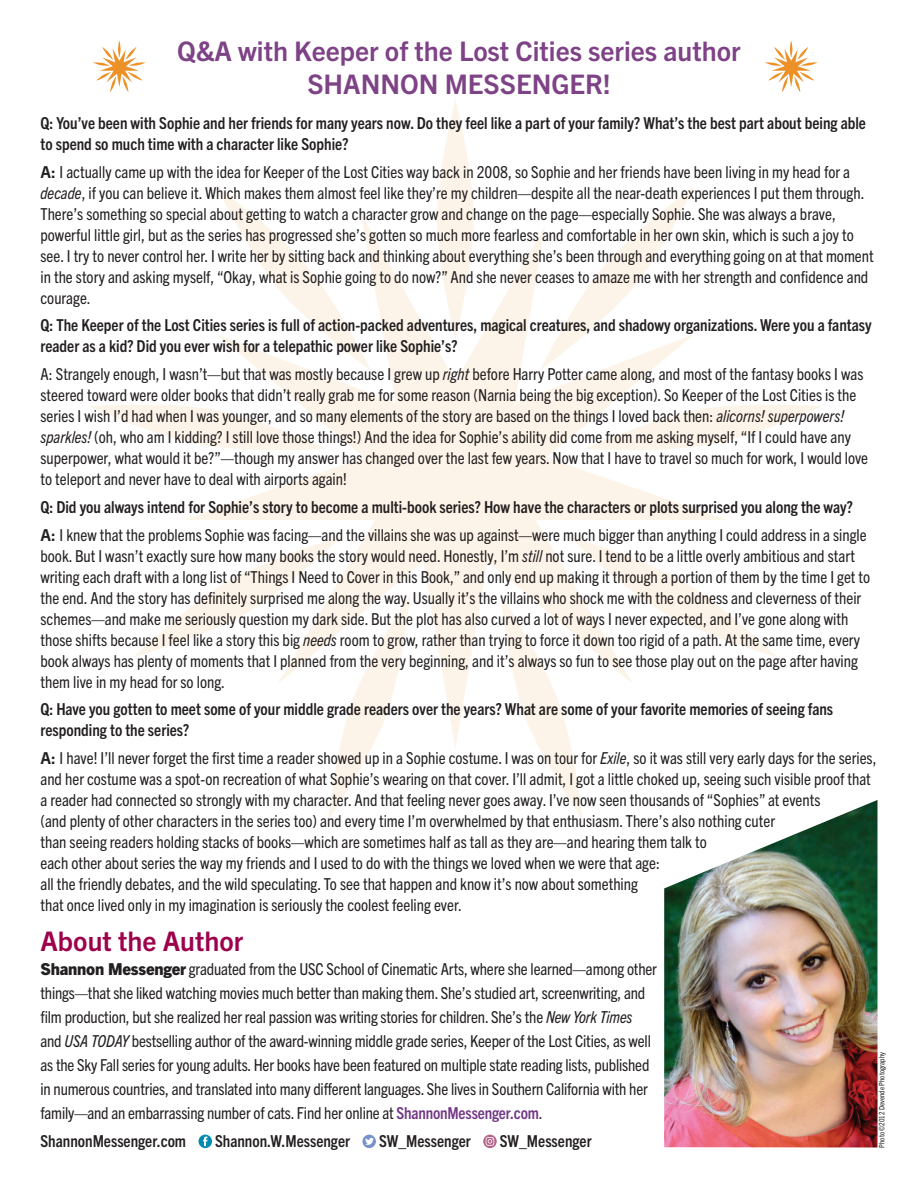
<style>
.page{position:relative;width:918px;height:1188px;background:#fff}
.page>*{position:absolute;margin:0;border:0;box-sizing:border-box;transform-origin:0 0}
.body{font:700 27px/33px "Trade Gothic Next LT Pro";color:#7e4286;text-align:center}
.back_headline{font:700 27px "Trade Gothic Next LT Pro";color:#9e014b}
.answer{font:condensed 16.5px/21px "Trade Gothic Next LT Pro";color:#231f20}
.body-2{font:condensed 16.5px/24px "Trade Gothic Next LT Pro";letter-spacing:-.01em;color:#231f20}
.question{font:700 condensed 16.5px/21px "Trade Gothic Next LT Pro";color:#231f20}
.back-quote{font:700 condensed 16.5px "Trade Gothic Next LT Pro";color:#231f20}
.body-3{font:condensed 7.5px "Trade Gothic Next LT Pro";color:#231f20}
.s1{font-weight:700;font-stretch:normal}
.s2{font-style:italic}
.s3{font-weight:800;font-stretch:normal}
.s4{font-weight:700;color:#723785}
</style>
<div class="page">
<svg style="left:90px;top:100px;width:731px;height:720px"></svg>
<svg style="left:199px;top:1135px;width:13px;height:13px"></svg>
<svg style="left:362px;top:1135px;width:14px;height:13px"></svg>
<svg style="left:483px;top:1135px;width:14px;height:13px"></svg>
<svg style="left:93px;top:41px;width:53px;height:51px"></svg>
<svg style="left:765px;top:41px;width:53px;height:51px"></svg>
<img style="left:664px;top:800px;width:214px;height:348px">
<p class="body" style="left:177px;top:33px;width:565px">Q&amp;A with Keeper of the Lost Cities series author<br>SHANNON MESSENGER!</p>
<p class="question" style="left:40px;top:111px;width:827px">Q: You’ve been with Sophie and her friends for many years now. Do they feel like a part of your family? What’s the best part about being able to spend so much time with a character like Sophie?</p>
<p class="answer" style="left:40px;top:160px;width:835px"><span class="s1">A:</span> I actually came up with the idea for Keeper of the Lost Cities way back in 2008, so Sophie and her friends have been living in my head for a <span class="s2">decade</span>, if you can believe it. Which makes them almost feel like they’re my children—despite all the near-death experiences I put them through.<br>There’s something so special about getting to watch a character grow and change on the page—especially Sophie. She was always a brave, powerful little girl, but as the series has progressed she’s gotten so much more fearless and comfortable in her own skin, which is such a joy to see. I try to never control her. I write her by sitting back and thinking about everything she’s been through and everything going on at that moment in the story and asking myself, “Okay, what is Sophie going to do now?” And she never ceases to amaze me with her strength and confidence and courage.</p>
<p class="question" style="left:40px;top:314px;width:833px">Q: The Keeper of the Lost Cities series is full of action-packed adventures, magical creatures, and shadowy organizations. Were you a fantasy reader as a kid? Did you ever wish for a telepathic power like Sophie’s?</p>
<p class="body-2" style="left:40px;top:363px;width:829px;line-height:21px">A: Strangely enough, I wasn’t—but that was mostly because I grew up <span class="s2">right</span> before Harry Potter came along, and most of the fantasy books I was steered toward were older books that didn’t really grab me for some reason (Narnia being the big exception). So Keeper of the Lost Cities is the series I wish I’d had when I was younger, and so many elements of the story are based on the things I loved back then: <span class="s2">alicorns! superpowers! sparkles!</span> (oh, who am I kidding? I still love those things!) And the idea for Sophie’s ability did come from me asking myself, “If I could have any superpower, what would it be?”—though my answer has changed over the last few years. Now that I have to travel so much for work, I would love to teleport and never have to deal with airports again!</p>
<p class="question" style="left:40px;top:495px;width:814px">Q: Did you always intend for Sophie’s story to become a multi-book series? How have the characters or plots surprised you along the way?</p>
<p class="answer" style="left:40px;top:523px;width:831px"><span class="s1">A:</span> I knew that the problems Sophie was facing—and the villains she was up against—were much bigger than anything I could address in a single book. But I wasn’t exactly sure how many books the story would need. Honestly, I’m <span class="s2">still</span> not sure. I tend to be a little overly ambitious and start writing each draft with a long list of “Things I Need to Cover in this Book,” and only end up making it through a portion of them by the time I get to the end. And the story has definitely surprised me along the way. Usually it’s the villains who shock me with the coldness and cleverness of their schemes—and make me seriously question my dark side. But the plot has also curved a lot of ways I never expected, and I’ve gone along with those shifts because I feel like a story this big <span class="s2">needs</span> room to grow, rather than trying to force it down too rigid of a path. At the same time, every book always has plenty of moments that I planned from the very beginning, and it’s always so fun to see those play out on the page after having them live in my head for so long.</p>
<p class="question" style="left:40px;top:698px;width:794px">Q: Have you gotten to meet some of your middle grade readers over the years? What are some of your favorite memories of seeing fans responding to the series?</p>
<p class="answer" style="left:40px;top:747px;width:838px"><span class="s1">A:</span> I have! I’ll never forget the first time a reader showed up in a Sophie costume. I was on tour for <span class="s2">Exile</span>, so it was still very early days for the series, and her costume was a spot-on recreation of what Sophie’s wearing on that cover. I’ll admit, I got a little choked up, seeing such visible proof that a reader had connected so strongly with my character. And that feeling never goes away. I’ve now seen thousands of “Sophies” at events<br>(and plenty of other characters in the series too) and every time I’m overwhelmed by that enthusiasm. There’s also nothing cuter<br>than seeing readers holding stacks of books—which are sometimes half as tall as they are—and hearing them talk to<br>each other about series the way my friends and I used to do with the things we loved when we were that age:<br>all the friendly debates, and the wild speculating. To see that happen and know it’s now about something<br>that once lived only in my imagination is seriously the coolest feeling ever.</p>
<p class="back_headline" style="left:40px;top:922px;width:204px">About the Author</p>
<p class="body-2" style="left:40px;top:956px;width:618px"><span class="s3">Shannon Messenger</span> graduated from the USC School of Cinematic Arts, where she learned—among other things—that she liked watching movies much better than making them. She’s studied art, screenwriting, and film production, but she realized her real passion was writing stories for children. She’s the <span class="s2">New York Times </span>and <span class="s2">USA TODAY</span> bestselling author of the award-winning middle grade series, Keeper of the Lost Cities, as well as the Sky Fall series for young adults. Her books have been featured on multiple state reading lists, published in numerous countries, and translated into many different languages. She lives in Southern California with her family—and an embarrassing number of cats. Find her online at <span class="s4">ShannonMessenger.com</span>.</p>
<p class="back-quote" style="left:40px;top:1129px;width:147px">ShannonMessenger.com</p>
<p class="back-quote" style="left:215px;top:1129px;width:136px">Shannon.W.Messenger</p>
<p class="back-quote" style="left:379px;top:1129px;width:93px">SW_Messenger</p>
<p class="back-quote" style="left:500px;top:1129px;width:93px">SW_Messenger</p>
<p class="body-3" style="left:877px;top:1148px;width:97px;rotate:-90deg">Photo ©2012 Devende Photography</p>
</div>
